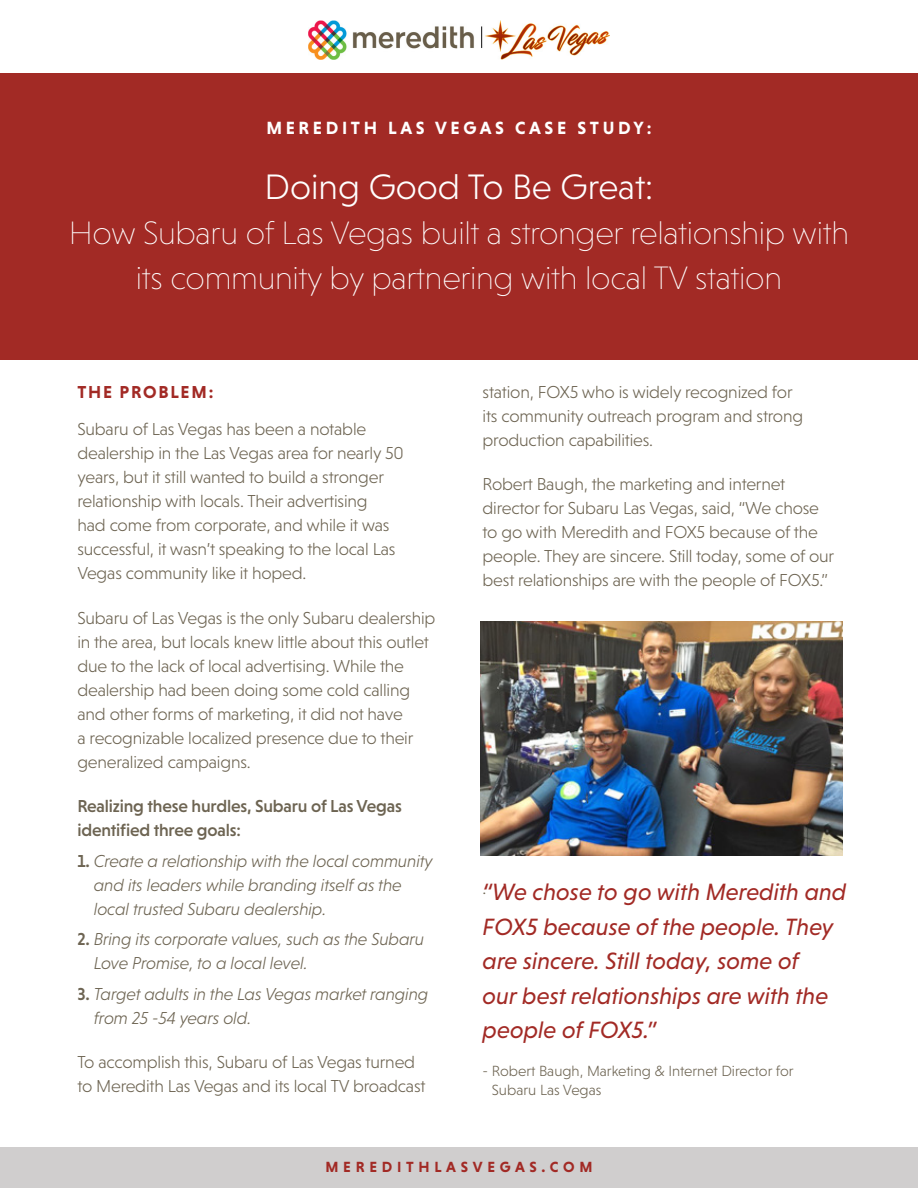
<style>
.page{position:relative;width:918px;height:1188px;background:#fff}
.page>*{position:absolute;margin:0;border:0;box-sizing:border-box;transform-origin:0 0}
.t1{font:300 36px "Niveau Grotesk";color:#fff}
.t2{font:200 33px/45px "Niveau Grotesk";letter-spacing:-.01em;color:#fff;text-align:center}
.t3{font:italic 24px/34.5px "Niveau Grotesk";color:#a22a25}
.t4{font:700 18px "Niveau Grotesk";letter-spacing:.2em;color:#fff}
.t5{font:300 17.7px/24px "Niveau Grotesk";letter-spacing:-.01em;color:#6d6452}
.t6{font:italic 300 17.7px/24px "Niveau Grotesk";letter-spacing:-.01em;color:#6d6452}
.t7{font:500 17.7px/24px "Niveau Grotesk";letter-spacing:-.01em;color:#6d6452}
.t8{font:700 17.7px "Niveau Grotesk";letter-spacing:.1em;color:#a22a25}
.t9{font:300 15px/19.5px "Niveau Grotesk";color:#6d6452}
.t10{font:700 15px "Niveau Grotesk";letter-spacing:.315em;color:#a22a25}
.s1{font-weight:500;font-style:normal}
</style>
<div class="page">
<div style="left:0;top:73px;width:918px;height:287px;background:#a22a25"></div>
<div style="left:0;top:1148px;width:918px;height:40px;background:#d0cece"></div>
<img style="left:308px;top:21px;width:302px;height:39px">
<img style="left:480px;top:621px;width:363px;height:235px">
<p class="t4" style="left:266px;top:118px;width:387px">MEREDITH LAS VEGAS CASE STUDY:</p>
<h1 class="t1" style="left:265px;top:167px;width:390px">Doing Good To Be Great:</h1>
<h2 class="t2" style="left:69px;top:210px;width:782px">How Subaru of Las Vegas built a stronger relationship with its community by partnering with local TV station</h2>
<p class="t8" style="left:77px;top:382px;width:137px">THE PROBLEM:</p>
<p class="t5" style="left:77px;top:417px;width:328px">Subaru of Las Vegas has been a notable dealership in the Las Vegas area for nearly 50 years, but it still wanted to build a stronger relationship with locals. Their advertising<br>had come from corporate, and while it was successful, it wasn’t speaking to the local Las Vegas community like it hoped.</p>
<p class="t5" style="left:77px;top:606px;width:360px">Subaru of Las Vegas is the only Subaru dealership in the area, but locals knew little about this outlet due to the lack of local advertising. While the dealership had been doing some cold calling and other forms of marketing, it did not have<br>a recognizable localized presence due to their generalized campaigns.</p>
<p class="t7" style="left:77px;top:794px;width:326px">Realizing these hurdles, Subaru of Las Vegas identified three goals:</p>
<p class="t6" style="left:94px;top:849px;width:341px;text-indent:-16px"><span class="s1">1.</span> Create a relationship with the local community and its leaders while branding itself as the local trusted Subaru dealership.</p>
<p class="t6" style="left:94px;top:927px;width:332px;text-indent:-16px"><span class="s1">2.</span> Bring its corporate values, such as the Subaru<br>Love Promise, to a local level.</p>
<p class="t6" style="left:94px;top:982px;width:336px;text-indent:-16px"><span class="s1">3.</span> Target adults in the Las Vegas market ranging from 25 -54 years old.</p>
<p class="t5" style="left:77px;top:1050px;width:350px">To accomplish this, Subaru of Las Vegas turned to Meredith Las Vegas and its local TV broadcast</p>
<p class="t5" style="left:483px;top:380px;width:322px">station, FOX5 who is widely recognized for its community outreach program and strong production capabilities.</p>
<p class="t5" style="left:483px;top:472px;width:353px">Robert Baugh, the marketing and internet director for Subaru Las Vegas, said, “We chose to go with Meredith and FOX5 because of the people. They are sincere. Still today, some of our best relationships are with the people of FOX5.”</p>
<h3 class="t3" style="left:483px;top:875px;width:365px">“We chose to go with Meredith and<br>FOX5 because of the people. They are sincere. Still today, some of<br>our best relationships are with the people of FOX5.”</h3>
<p class="t9" style="left:492px;top:1061px;width:303px;text-indent:-9px">- Robert Baugh, Marketing &amp; Internet Director for<br>Subaru Las Vegas</p>
<p class="t5" style="left:483px;top:876px;width:5px">.</p>
<p class="t10" style="left:325px;top:1159px;width:269px">MEREDITHLASVEGAS.COM</p>
</div>
